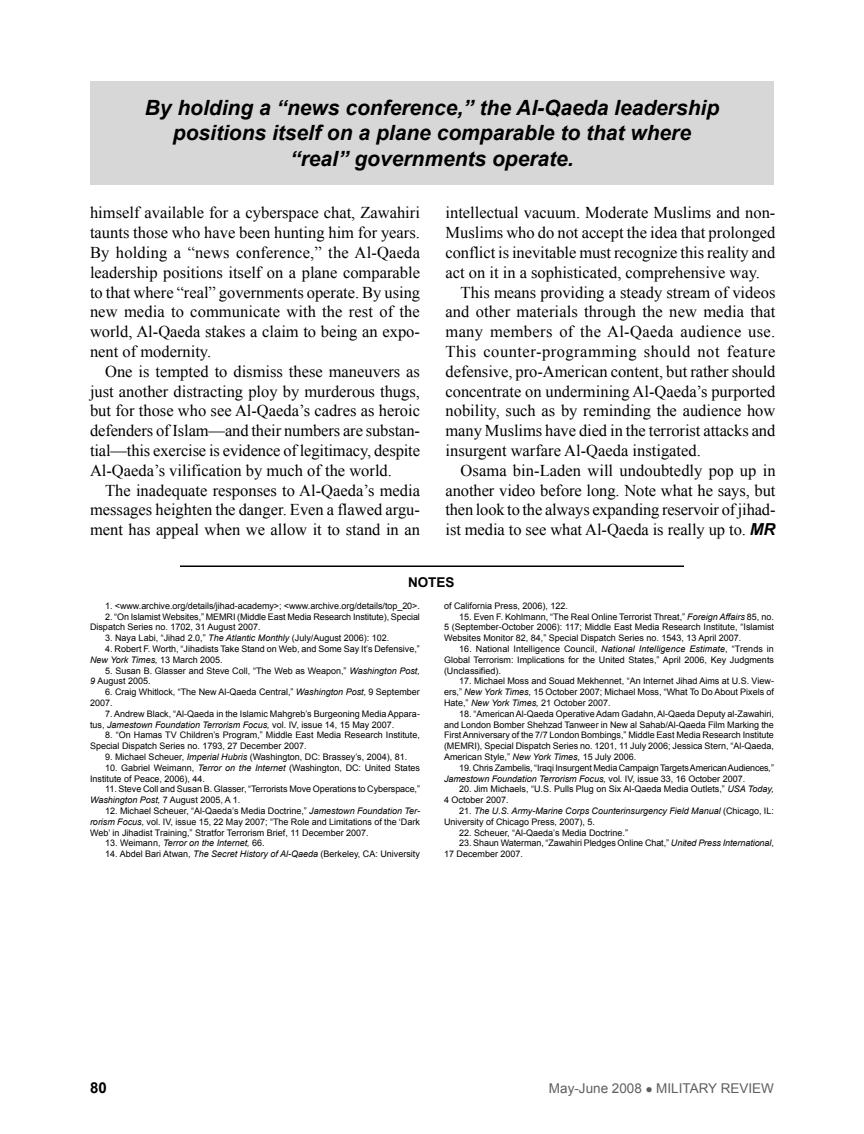
<style>
.page{position:relative;width:864px;height:1134px;background:#fff}
.page>*{position:absolute;margin:0;border:0;box-sizing:border-box;transform-origin:0 0}
.fob{font:italic 700 21px/25.2px "Arial";color:#000;text-align:center}
.fob-2{font:16.5px/19.8px "Times New Roman";color:#000;text-align:justify}
.t1{font:700 15px "Arial";color:#000}
.t2{font:13.5px "Arial";color:#5e5f5f}
.t3{font:700 13.5px "Arial";color:#000}
.ftnote{font:9px/10.8px "Arial";color:#000}
.ftnote-2{font:italic 9px/10.8px "Arial";color:#000}
.s1{font-family:"Arial";font-weight:700;font-style:italic}
.s2{font-style:italic}
.s3{font-style:normal}
</style>
<div class="page">
<div style="left:90px;top:81px;width:684px;height:103px;background:#d7d7d7"></div>
<hr style="left:180px;top:566px;width:504px;height:1px;background:#000">
<p class="fob" style="left:145px;top:96px;width:576px">By holding a “news conference,” the Al-Qaeda leadership positions itself on a plane comparable to that where “real” governments operate.</p>
<p class="fob-2" style="left:446px;top:203px;width:331px">intellectual vacuum. Moderate Muslims and non-Muslims who do not accept the idea that prolonged conflict is inevitable must recognize this reality and act on it in a sophisticated, comprehensive way.</p>
<p class="fob-2" style="left:446px;top:282px;width:332px;text-indent:15px">This means providing a steady stream of videos and other materials through the new media that many members of the Al-Qaeda audience use.<br>This counter-programming should not feature defensive, pro-American content, but rather should concentrate on undermining Al-Qaeda’s purported nobility, such as by reminding the audience how many Muslims have died in the terrorist attacks and insurgent warfare Al-Qaeda instigated.</p>
<p class="fob-2" style="left:446px;top:460px;width:332px;text-indent:15px">Osama bin-Laden will undoubtedly pop up in another video before long. Note what he says, but then look to the always expanding reservoir of jihad&shy;ist media to see what Al-Qaeda is really up to. <span class="s1">MR</span></p>
<p class="fob-2" style="left:90px;top:203px;width:332px">himself available for a cyberspace chat, Zawahiri taunts those who have been hunting him for years.<br>By holding a “news conference,” the Al-Qaeda leadership positions itself on a plane comparable to that where “real” governments operate. By using new media to communicate with the rest of the world, Al-Qaeda stakes a claim to being an expo&shy;nent of modernity.</p>
<p class="fob-2" style="left:90px;top:361px;width:332px;text-indent:15px">One is tempted to dismiss these maneuvers as just another distracting ploy by murderous thugs, but for those who see Al-Qaeda’s cadres as heroic defenders of Islam—and their numbers are substan&shy;tial—this exercise is evidence of legitimacy, despite Al-Qaeda’s vilification by much of the world.</p>
<p class="fob-2" style="left:90px;top:480px;width:332px;text-indent:15px">The inadequate responses to Al-Qaeda’s media messages heighten the danger. Even a flawed argu&shy;ment has appeal when we allow it to stand in an</p>
<p class="t3" style="left:408px;top:573px;width:48px">NOTES</p>
<p class="ftnote" style="left:105px;top:600px;width:316px">1. &lt;www.archive.org/details/jihad-academy&gt;; &lt;www.archive.org/details/top_20&gt;.</p>
<p class="ftnote" style="left:90px;top:611px;width:331px;text-indent:15px">2. “On Islamist Websites,” MEMRI (Middle East Media Research I nstitute), Special<br>Dispatch Series no. 1702, 31 August 2007.</p>
<p class="ftnote" style="left:105px;top:633px;width:286px">3. Naya Labi, “Jihad 2.0,” <span class="s2">The Atlantic Monthly</span> (July/August 2006): 102.</p>
<p class="ftnote" style="left:90px;top:644px;width:331px;text-indent:15px">4. Robert F. Worth, “Jihadists Take Stand on Web, and Some Say It’s Defensive,”<br><span class="s2">New York Times,</span> 13 March 2005.</p>
<p class="ftnote" style="left:90px;top:665px;width:332px;text-indent:15px">5. Susan B. Glasser and Steve Coll, “The Web as Weapon,” <span class="s2">Washington Post,<br>9</span> August 2005.</p>
<p class="ftnote" style="left:90px;top:687px;width:332px;text-indent:15px">6. Craig Whitlock, “The New Al-Qaeda Central,” <span class="s2">Washington Post,</span> 9 September<br>2007.</p>
<p class="ftnote" style="left:90px;top:708px;width:331px;text-indent:15px">7. Andrew Black, “Al-Qaeda in the Islamic Mahgreb’s Burgeoning Media Appara&shy;tus, <span class="s2">Jamestown Foundation Terrorism Focus,</span> vol. IV, issue 14, 15 May 2007.</p>
<p class="ftnote" style="left:90px;top:730px;width:332px;text-indent:15px">8. “On Hamas TV Children’s Program,” Middle East Media Research I nstitute,<br>Special Dispatch Series no. 1793, 27 December 2007.</p>
<p class="ftnote" style="left:105px;top:752px;width:304px">9. Michael Scheuer, <span class="s2">Imperial Hubris</span> (Washington, DC: Brassey’s, 2004), 81.</p>
<p class="ftnote" style="left:90px;top:762px;width:332px;text-indent:15px">10. Gabriel Weimann, <span class="s2">Terror on the Internet</span> (Washington, DC: United States<br>I nstitute of Peace, 2006), 44.</p>
<p class="ftnote" style="left:90px;top:784px;width:332px;text-indent:15px">11. Steve Coll and Susan B. Glasser, “Terrorists Move Operations to Cyberspace,”<br><span class="s2">Washington Post,</span> 7 August 2005, A 1.</p>
<p class="ftnote" style="left:90px;top:806px;width:332px;text-align:justify;text-indent:15px">12. Michael Scheuer, “Al-Qaeda’s Media Doctrine,” <span class="s2">Jamestown Foundation Ter&shy;rorism Focus,</span> vol. IV, issue 15, 22 May 2007; “The Role and Limitations of the ‘Dark Web’ in Jihadist Training,” Stratfor Terrorism Brief, 11 December 2007.</p>
<p class="ftnote-2" style="left:105px;top:838px;width:161px"><span class="s3">13. Weimann,</span> Terror on the Internet, <span class="s3">66.</span></p>
<p class="ftnote" style="left:105px;top:849px;width:316px">14. Abdel Bari Atwan, <span class="s2">The Secret History of Al-Qaeda</span> (Berkeley, CA: University</p>
<p class="ftnote" style="left:444px;top:600px;width:126px">of California Press, 2006), 122.</p>
<p class="ftnote" style="left:444px;top:611px;width:332px;text-align:justify;text-indent:15px">15. Even F. Kohlmann, “The Real Online Terrorist Threat,” <span class="s2">Foreign Affairs</span> 85, no.<br>5 (September-October 2006): 117; Middle East Media Research I nstitute, “Islamist Websites Monitor 82, 84,” Special Dispatch Series no. 1543, 13 April 2007.</p>
<p class="ftnote" style="left:444px;top:644px;width:332px;text-align:justify;text-indent:15px">16. National I ntelligence Council, <span class="s2">National Intelligence Estimate</span>, “Trends in Global Terrorism: I mplications for the United States,” April 2006, Key Judgments (Unclassified).</p>
<p class="ftnote" style="left:444px;top:676px;width:332px;text-align:justify;text-indent:15px">17. Michael Moss and Souad Mekhennet, “An I nternet Jihad Aims at U.S. View&shy;ers,” <span class="s2">New York Times,</span> 15 October 2007; Michael Moss, “What To Do About Pixels of Hate,” <span class="s2">New York Times,</span> 21 October 2007.</p>
<p class="ftnote" style="left:444px;top:708px;width:332px;text-align:justify;text-indent:15px">18. “American Al-Qaeda Operative Adam Gadahn, Al-Qaeda Deputy al-Zawahiri, and London Bomber Shehzad Tanweer in New al Sahab/Al-Qaeda Film Marking the First Anniversary of the 7/7 London Bombings,” Middle East Media Research I nstitute (MEMRI ), Special Dispatch Series no. 1201, 11 July 2006; Jessica Stern, “Al-Qaeda, American Style,” <span class="s2">New York Times,</span> 15 July 2006.</p>
<p class="ftnote" style="left:444px;top:762px;width:331px;text-indent:15px">19. Chris Zambelis, “I raqi I nsurgent Media Campaign Targets American Audiences<span class="s2">,</span>”<br><span class="s2">Jamestown Foundation Terrorism Focus,</span> vol. IV, issue 33, 16 October 2007.</p>
<p class="ftnote" style="left:444px;top:784px;width:332px;text-indent:15px">20. Jim Michaels, “U.S. Pulls Plug on Six Al-Qaeda Media Outlets,” <span class="s2">USA Today,<br></span>4 October 2007.</p>
<p class="ftnote-2" style="left:444px;top:806px;width:332px;text-indent:15px"><span class="s3">21.</span> The U.S. Army-Marine Corps Counterinsurgency Field Manual <span class="s3">(Chicago, IL :<br>University of Chicago Press, 2007), 5.</span></p>
<p class="ftnote" style="left:459px;top:827px;width:170px">22. Scheuer, “Al-Qaeda’s Media Doctrine.”</p>
<p class="ftnote" style="left:444px;top:838px;width:332px;text-indent:15px">23. Shaun Waterman, “Zawahiri Pledges Online Chat,” <span class="s2">United Press International</span>,<br>17 December 2007.</p>
<h3 class="t1" style="left:90px;top:1078px;width:18px">80</h3>
<h3 class="t2" style="left:549px;top:1080px;width:227px">May-June 2008 ● Military Review</h3>
</div>
